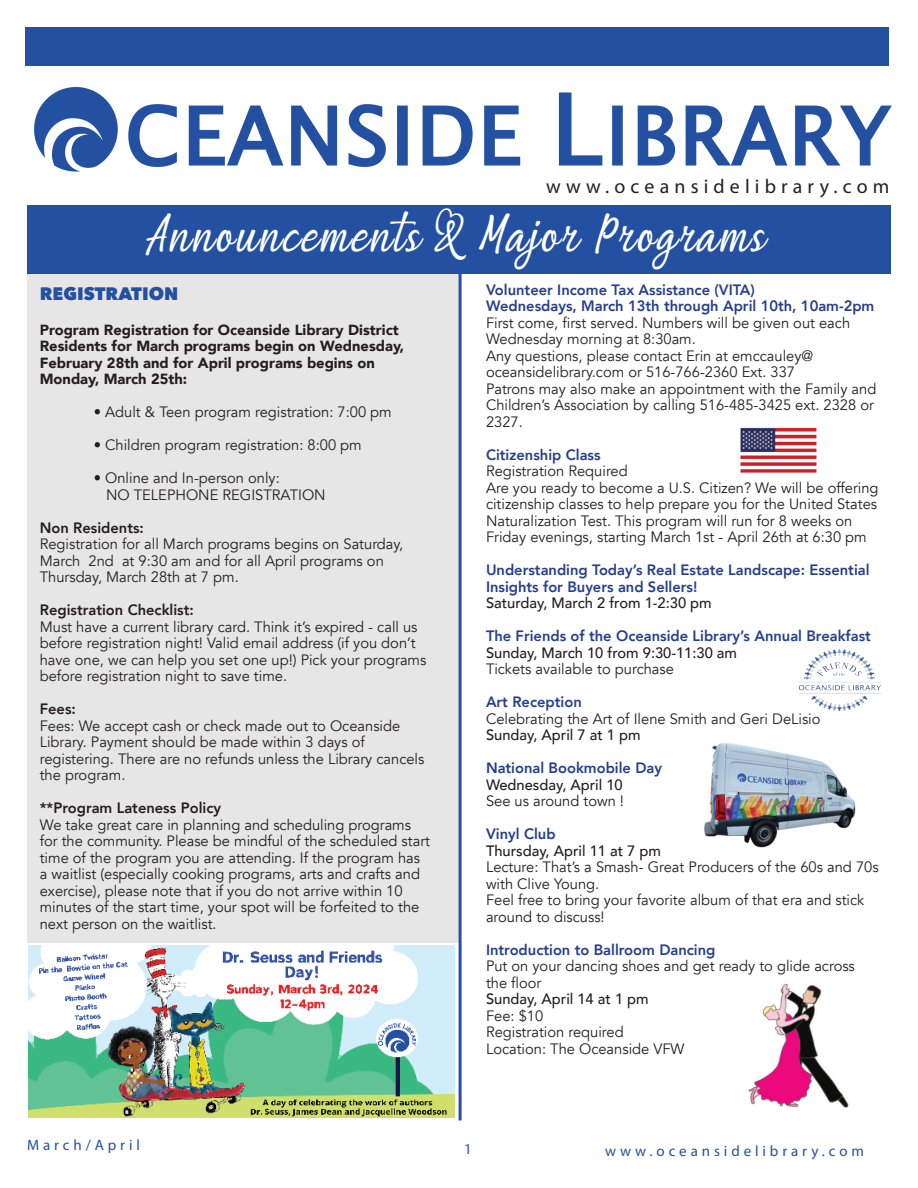
<style>
.page{position:relative;width:918px;height:1188px;background:#fff}
.page>*{position:absolute;margin:0;border:0;box-sizing:border-box;transform-origin:0 0}
.t1{font:43.8px "Being Love";letter-spacing:.05em;color:#fff}
.t2{font:19.95px "Myriad Pro";letter-spacing:.26em;color:#231f20}
.t3{font:800 18px "Avenir Next";color:#2350a1}
.t4{font:15px/16.5px "Avenir";color:#231f20}
.t5{font:800 15px/16.5px "Avenir";color:#253f8e}
.t6{font:15px "Myriad Pro";letter-spacing:.26em;color:#2350a1}
.t7{font:900 14.7px/16.5px "Avenir";color:#231f20}
.s1{font-weight:800}
.s2{font-weight:800;color:#253f8e}
.s3{font-weight:500;color:#231f20}
.s4{font-weight:400;color:#231f20}
.s5{font-weight:500}
</style>
<div class="page">
<div style="left:27px;top:205px;width:864px;height:68px;background:#2350a1"></div>
<img style="left:34px;top:86px;width:858px;height:86px">
<div style="left:26px;top:27px;width:864px;height:39px;background:#2350a1"></div>
<div style="left:27px;top:273px;width:433px;height:670px;background:#e6e6e6"></div>
<hr style="left:459px;top:270px;width:3px;height:850px;background:#2350a1">
<img style="left:704px;top:743px;width:152px;height:104px">
<img style="left:748px;top:983px;width:101px;height:125px">
<img style="left:798px;top:649px;width:83px;height:62px">
<img style="left:741px;top:428px;width:76px;height:45px">
<img style="left:29px;top:946px;width:426px;height:172px">
<p class="t2" style="left:546px;top:174px;width:345px">www.oceansidelibrary.com</p>
<p class="t1" style="left:148px;top:198px;width:621px">Announcements &amp; Major Programs</p>
<p class="t3" style="left:40px;top:283px;width:140px">REGISTRATION</p>
<p class="t7" style="left:40px;top:321px;width:366px">Program Registration for Oceanside Library District Residents for March programs begin on Wednesday, February 28th and for April programs begins on Monday, March 25th:</p>
<p class="t4" style="left:94px;top:404px;width:300px">• Adult &amp; Teen program registration: 7:00 pm</p>
<p class="t4" style="left:94px;top:437px;width:270px">• Children program registration: 8:00 pm</p>
<p class="t4" style="left:106px;top:470px;width:221px;text-indent:-12px">• Online and In-person only:<br>NO TELEPHONE REGISTRATION</p>
<p class="t4" style="left:40px;top:520px;width:365px"><span class="s1">Non Residents:<br></span>Registration for all March programs begins on Saturday, March 2nd at 9:30 am and for all April programs on Thursday, March 28th at 7 pm.</p>
<p class="t4" style="left:40px;top:602px;width:388px"><span class="s1">Registration Checklist:<br></span>Must have a current library card. Think it’s expired - call us before registration night! Valid email address (if you don’t have one, we can help you set one up!) Pick your programs before registration night to save time.</p>
<p class="t4" style="left:40px;top:701px;width:386px"><span class="s1">Fees:<br></span>Fees: We accept cash or check made out to Oceanside Library. Payment should be made within 3 days of registering. There are no refunds unless the Library cancels the program.</p>
<p class="t4" style="left:40px;top:800px;width:392px"><span class="s1">**Program Lateness Policy<br></span>We take great care in planning and scheduling programs for the community. Please be mindful of the scheduled start time of the program you are attending. If the program has a waitlist (especially cooking programs, arts and crafts and exercise), please note that if you do not arrive within 10 minutes of the start time, your spot will be forfeited to the next person on the waitlist.</p>
<p class="t4" style="left:486px;top:282px;width:392px"><span class="s2">Volunteer Income Tax Assistance (VITA)<br>Wednesdays, March 13th through April 10th, 10am-2pm </span>First come, first served. Numbers will be given out each Wednesday morning at 8:30am.<br>Any questions, please contact Erin at emccauley@ oceansidelibrary.com or 516-766-2360 Ext. 337<br>Patrons may also make an appointment with the Family and Children’s Association by calling 516-485-3425 ext. 2328 or 2327.</p>
<p class="t4" style="left:486px;top:447px;width:394px"><span class="s2">Citizenship Class<br></span>Registration Required<br>Are you ready to become a U.S. Citizen? We will be offering citizenship classes to help prepare you for the United States Naturalization Test. This program will run for 8 weeks on Friday evenings, starting March 1st - April 26th at 6:30 pm</p>
<p class="t5" style="left:486px;top:562px;width:385px">Understanding Today’s Real Estate Landscape: Essential<br>Insights for Buyers and Sellers!<br><span class="s3">Saturday, March 2 from 1-2:30 pm</span></p>
<p class="t5" style="left:486px;top:628px;width:386px">The Friends of the Oceanside Library’s Annual Breakfast<br><span class="s3">Sunday, March 10 from 9:30-11:30 am<br></span><span class="s4">Tickets available to purchase</span></p>
<p class="t4" style="left:486px;top:694px;width:336px"><span class="s2">Art Reception<br></span>Celebrating the Art of Ilene Smith and Geri DeLisio<br><span class="s5">Sunday, April 7 at 1 pm</span></p>
<p class="t5" style="left:486px;top:760px;width:178px">National Bookmobile Day<br><span class="s3">Wednesday, April 10<br></span><span class="s4">See us around town !</span></p>
<p class="t4" style="left:486px;top:826px;width:394px"><span class="s2">Vinyl Club<br></span><span class="s5">Thursday, April 11 at 7 pm<br></span>Lecture: That’s a Smash- Great Producers of the 60s and 70s with Clive Young.<br>Feel free to bring your favorite album of that era and stick around to discuss!</p>
<p class="t4" style="left:486px;top:942px;width:370px"><span class="s2">Introduction to Ballroom Dancing<br></span>Put on your dancing shoes and get ready to glide across the floor<br><span class="s5">Sunday, April 14 at 1 pm<br></span>Fee: $10<br>Registration required<br>Location: The Oceanside VFW</p>
<p class="t6" style="left:27px;top:1136px;width:115px">March/April</p>
<p class="t6" style="left:605px;top:1141px;width:260px">www.oceansidelibrary.com</p>
<p class="t6" style="left:464px;top:1140px;width:9px">1</p>
</div>
